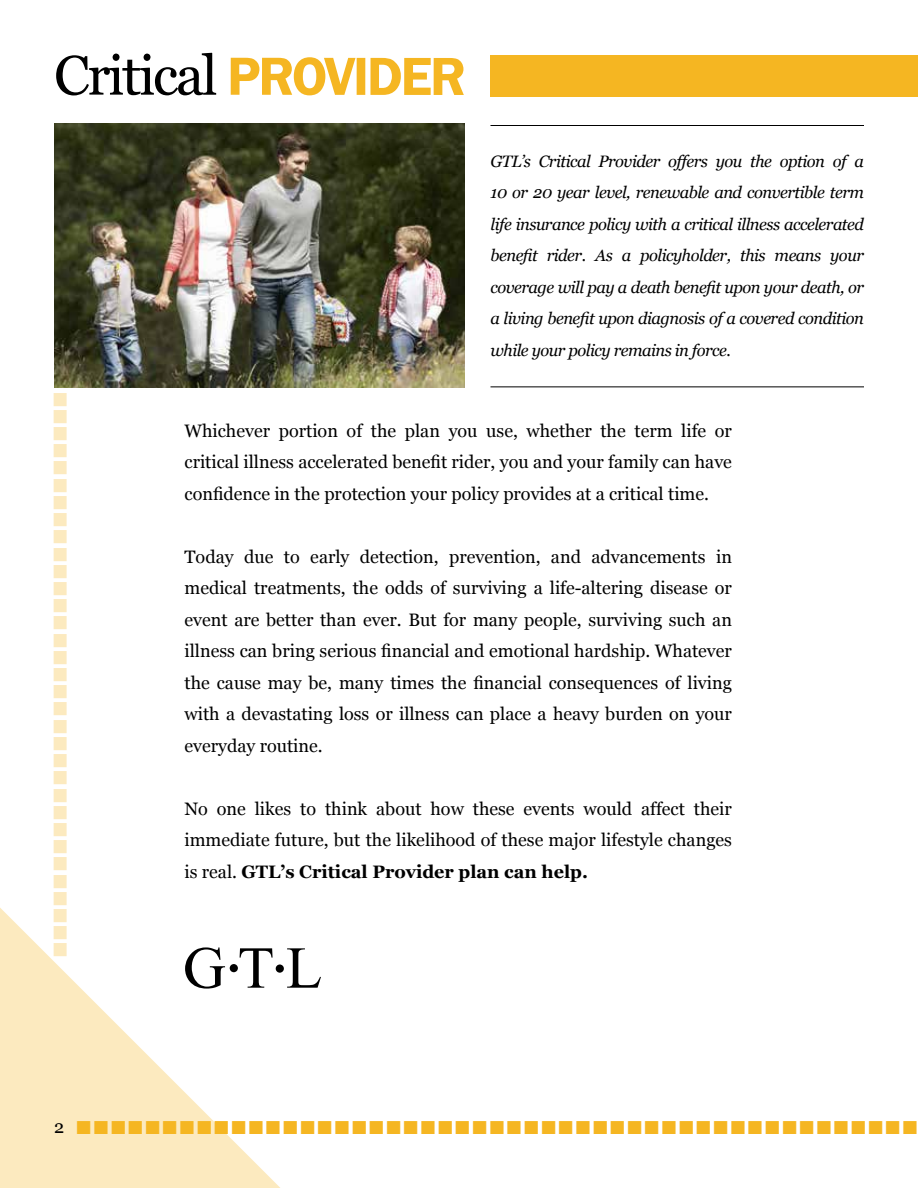
<style>
.page{position:relative;width:918px;height:1188px;background:#fff}
.page>*{position:absolute;margin:0;border:0;box-sizing:border-box;transform-origin:0 0}
.t1{font:59.4px "Times New Roman";color:#000}
.t2{font:55.5px "Georgia";letter-spacing:-.04em;color:#000}
.t3{font:28.5px "Times New Roman";color:#f5b622}
.t4{font:18px/31.5px "Georgia";color:#000;text-align:justify}
.t5{font:italic 16.5px/31.5px "Georgia";letter-spacing:-.03em;color:#000;text-align:justify}
.s1{font-family:"Franklin Gothic";font-weight:600;color:#f5b622}
.s2{font-weight:700}
</style>
<div class="page">
<div style="left:490px;top:56px;width:428px;height:41px;background:#f5b622"></div>
<img style="left:54px;top:124px;width:411px;height:264px">
<hr style="left:490px;top:125px;width:374px;height:1px;background:#000">
<hr style="left:490px;top:386px;width:374px;height:1px;background:#000">
<svg style="left:0;top:908px;width:284px;height:280px;fill:#fcecc7"></svg>
<h2 class="t2" style="left:54px;top:42px;width:414px">Critical <span class="s1">PROVIDER</span></h2>
<p class="t5" style="left:490px;top:146px;width:375px">GTL’s Critical Provider offers you the option of a 10 or 20 year level, renewable and convertible term life insurance policy with a critical illness accelerated benefit rider. As a policyholder, this means your coverage will pay a death benefit upon your death, or a living benefit upon diagnosis of a covered condition while your policy remains in force.</p>
<h3 class="t3" style="left:82px;top:391px;width:570px;rotate:90deg">■■■■■■■■■■■■■■■■■■■■■■■■■■■■■■■■■</h3>
<p class="t4" style="left:184px;top:415px;width:549px">Whichever portion of the plan you use, whether the term life or critical illness accelerated benefit rider, you and your family can have confidence in the protection your policy provides at a critical time.</p>
<p class="t4" style="left:184px;top:541px;width:549px">Today due to early detection, prevention, and advancements in medical treatments, the odds of surviving a life-altering disease or event are better than ever. But for many people, surviving such an illness can bring serious financial and emotional hardship. Whatever the cause may be, many times the financial consequences of living with a devastating loss or illness can place a heavy burden on your everyday routine.</p>
<p class="t4" style="left:184px;top:793px;width:549px">No one likes to think about how these events would affect their immediate future, but the likelihood of these major lifestyle changes is real. <span class="s2">GTL’s Critical Provider plan can help.</span></p>
<h1 class="t1" style="left:183px;top:928px;width:141px">GTL</h1>
<p class="t4" style="left:54px;top:1112px;width:12px">2</p>
<h3 class="t3" style="left:75px;top:1106px;width:845px">■■■■■■■■■■■■■■■■■■■■■■■■■■■■■■■■■■■■■■■■■■■■■■■■■</h3>
</div>
